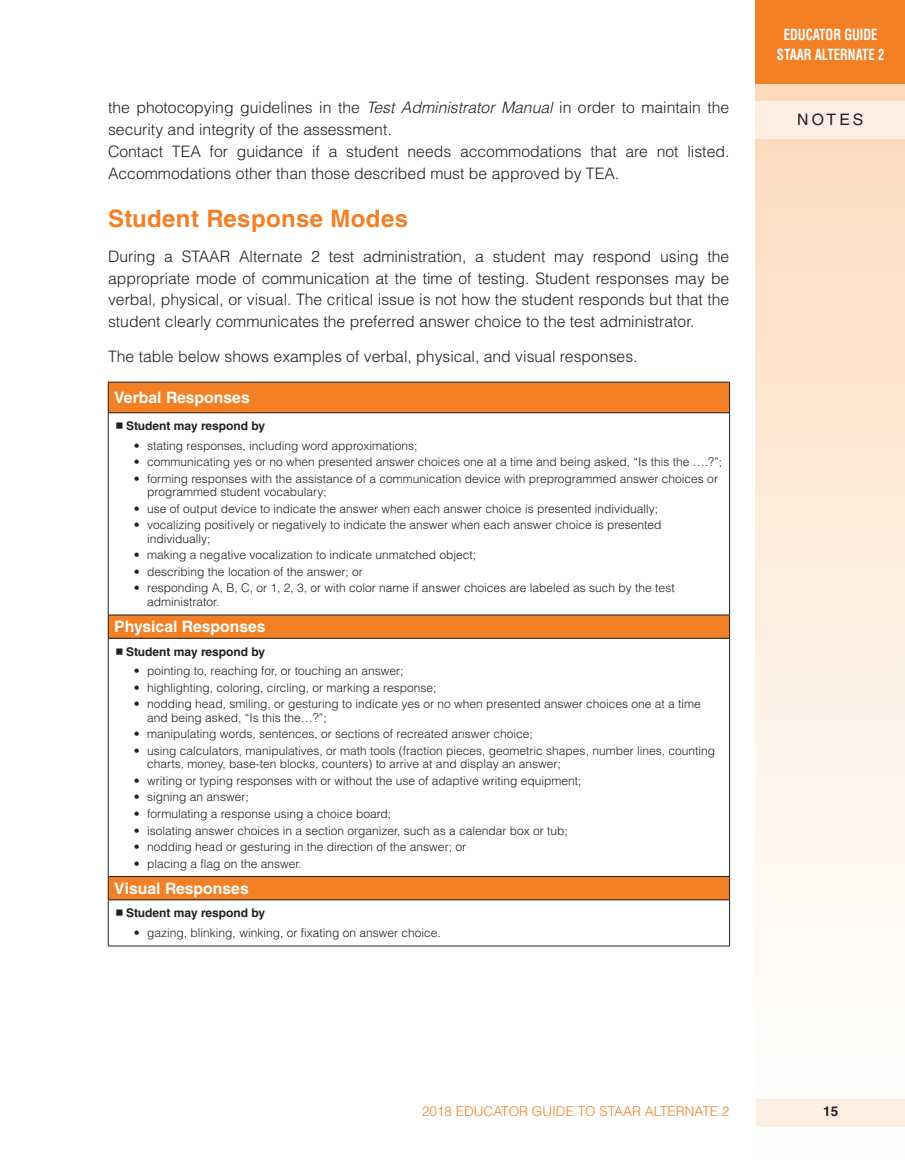
<style>
.page{position:relative;width:905px;height:1175px;background:#fff}
.page>*{position:absolute;margin:0;border:0;box-sizing:border-box;transform-origin:0 0}
.t1{font:700 24px "Helvetica LT Std";letter-spacing:.015em;color:#f48026}
.t2{font:300 15.75px/21.8px "Helvetica LT Std";color:#231f20}
.t3{font:700 15.75px "Helvetica LT Std";color:#fff}
.t4{font:15.75px "Helvetica LT Std";letter-spacing:.2em;color:#231f20}
.t5{font:700 condensed 15px/19.5px "Helvetica LT Std";color:#fff;text-align:center;scale:.85 1}
.t6{font:300 13.5px "Helvetica LT Std";color:#f48026}
.t7{font:700 13.5px "Helvetica LT Std";color:#231f20}
.t8{font:300 12px/13.5px "Helvetica LT Std";color:#231f20}
.t9{font:700 12px "Helvetica LT Std";color:#231f20}
.s1{font-style:italic}
</style>
<div class="page">
<svg style="left:755px;top:83px;width:149px;height:1044px"></svg>
<div style="left:756px;top:1099px;width:148px;height:27px;background:#feefe2"></div>
<div style="left:755px;top:101px;width:149px;height:38px;background:#feefe2"></div>
<div style="left:755px;top:0;width:149px;height:83px;background:#f48026"></div>
<div style="left:108px;top:382px;width:621px;height:31px;background:#f48026"></div>
<div style="left:108px;top:615px;width:621px;height:23px;background:#f48026"></div>
<div style="left:108px;top:876px;width:621px;height:23px;background:#f48026"></div>
<hr style="left:108px;top:382px;width:621px;height:1px;background:#231f20">
<hr style="left:108px;top:382px;width:1px;height:30px;background:#231f20">
<hr style="left:729px;top:382px;width:1px;height:30px;background:#231f20">
<hr style="left:108px;top:412px;width:621px;height:1px;background:#231f20">
<hr style="left:108px;top:413px;width:1px;height:202px;background:#231f20">
<hr style="left:729px;top:413px;width:1px;height:202px;background:#231f20">
<hr style="left:108px;top:614px;width:621px;height:1px;background:#231f20">
<svg style="left:108px;top:615px;width:1px;height:23px"></svg>
<svg style="left:729px;top:615px;width:1px;height:23px"></svg>
<hr style="left:108px;top:638px;width:621px;height:1px;background:#231f20">
<hr style="left:108px;top:638px;width:1px;height:238px;background:#231f20">
<hr style="left:729px;top:638px;width:1px;height:238px;background:#231f20">
<hr style="left:108px;top:876px;width:621px;height:1px;background:#231f20">
<svg style="left:108px;top:877px;width:1px;height:22px"></svg>
<svg style="left:729px;top:876px;width:1px;height:23px"></svg>
<hr style="left:108px;top:899px;width:621px;height:1px;background:#231f20">
<hr style="left:108px;top:900px;width:1px;height:45px;background:#231f20">
<hr style="left:729px;top:900px;width:1px;height:45px;background:#231f20">
<hr style="left:108px;top:945px;width:621px;height:1px;background:#231f20">
<p class="t2" style="left:108px;top:97px;width:623px">the photocopying guidelines in the <span class="s1">Test Administrator Manual</span> in order to maintain the security and integrity of the assessment.<br>Contact TEA for guidance if a student needs accommodations that are not listed.<br>Accommodations other than those described must be approved by TEA.</p>
<p class="t1" style="left:108px;top:203px;width:301px">Student Response Modes</p>
<p class="t2" style="left:108px;top:245px;width:623px;text-align:justify">During a STAAR Alternate 2 test administration, a student may respond using the appropriate mode of communication at the time of testing. Student responses may be verbal, physical, or visual. The critical issue is not how the student responds but that the student clearly communicates the preferred answer choice to the test administrator.</p>
<p class="t2" style="left:108px;top:346px;width:531px">The table below shows examples of verbal, physical, and visual responses.</p>
<p class="t3" style="left:114px;top:388px;width:137px">Verbal Responses</p>
<p class="t9" style="left:126px;top:419px;width:141px">Student may respond by</p>
<p class="t8" style="left:134px;top:439px;width:285px">• stating responses, including word approximations;</p>
<p class="t8" style="left:134px;top:455px;width:590px">• communicating yes or no when presented answer choices one at a time and being asked, “Is this the ….?”;</p>
<p class="t8" style="left:147px;top:472px;width:572px;text-indent:-14px">• forming responses with the assistance of a communication device with preprogrammed answer choices or programmed student vocabulary;</p>
<p class="t8" style="left:134px;top:502px;width:526px">• use of output device to indicate the answer when each answer choice is presented individually;</p>
<p class="t8" style="left:147px;top:518px;width:515px;text-indent:-14px">• vocalizing positively or negatively to indicate the answer when each answer choice is presented individually;</p>
<p class="t8" style="left:134px;top:548px;width:344px">• making a negative vocalization to indicate unmatched object;</p>
<p class="t8" style="left:134px;top:565px;width:230px">• describing the location of the answer; or</p>
<p class="t8" style="left:147px;top:581px;width:529px;text-indent:-14px">• responding A, B, C, or 1, 2, 3, or with color name if answer choices are labeled as such by the test administrator.</p>
<p class="t3" style="left:114px;top:617px;width:153px">Physical Responses</p>
<p class="t9" style="left:126px;top:644px;width:141px">Student may respond by</p>
<p class="t8" style="left:134px;top:664px;width:271px">• pointing to, reaching for, or touching an answer;</p>
<p class="t8" style="left:134px;top:681px;width:304px">• highlighting, coloring, circling, or marking a response;</p>
<p class="t8" style="left:147px;top:697px;width:555px;text-indent:-14px">• nodding head, smiling, or gesturing to indicate yes or no when presented answer choices one at a time and being asked, “Is this the…?”;</p>
<p class="t8" style="left:134px;top:727px;width:401px">• manipulating words, sentences, or sections of recreated answer choice;</p>
<p class="t8" style="left:147px;top:744px;width:569px;text-indent:-14px">• using calculators, manipulatives, or math tools (fraction pieces, geometric shapes, number lines, counting charts, money, base-ten blocks, counters) to arrive at and display an answer;</p>
<p class="t8" style="left:134px;top:774px;width:449px">• writing or typing responses with or without the use of adaptive writing equipment;</p>
<p class="t8" style="left:134px;top:790px;width:116px">• signing an answer;</p>
<p class="t8" style="left:134px;top:807px;width:259px">• formulating a response using a choice board;</p>
<p class="t8" style="left:134px;top:823px;width:435px">• isolating answer choices in a section organizer, such as a calendar box or tub;</p>
<p class="t8" style="left:134px;top:840px;width:334px">• nodding head or gesturing in the direction of the answer; or</p>
<p class="t8" style="left:134px;top:856px;width:169px">• placing a flag on the answer.</p>
<p class="t3" style="left:114px;top:878px;width:136px">Visual Responses</p>
<p class="t9" style="left:126px;top:906px;width:141px">Student may respond by</p>
<p class="t8" style="left:134px;top:925px;width:308px">• gazing, blinking, winking, or fixating on answer choice.</p>
<p class="t5" style="left:776px;top:25px;width:128px">EDUCATOR GUIDE<br>STAAR ALTERNATE 2</p>
<h2 class="t4" style="left:797px;top:111px;width:68px">NOTES</h2>
<p class="t6" style="left:422px;top:1102px;width:309px">2018 EDUCATOR GUIDE TO STAAR ALTERNATE 2</p>
<p class="t7" style="left:823px;top:1103px;width:17px">15</p>
</div>
